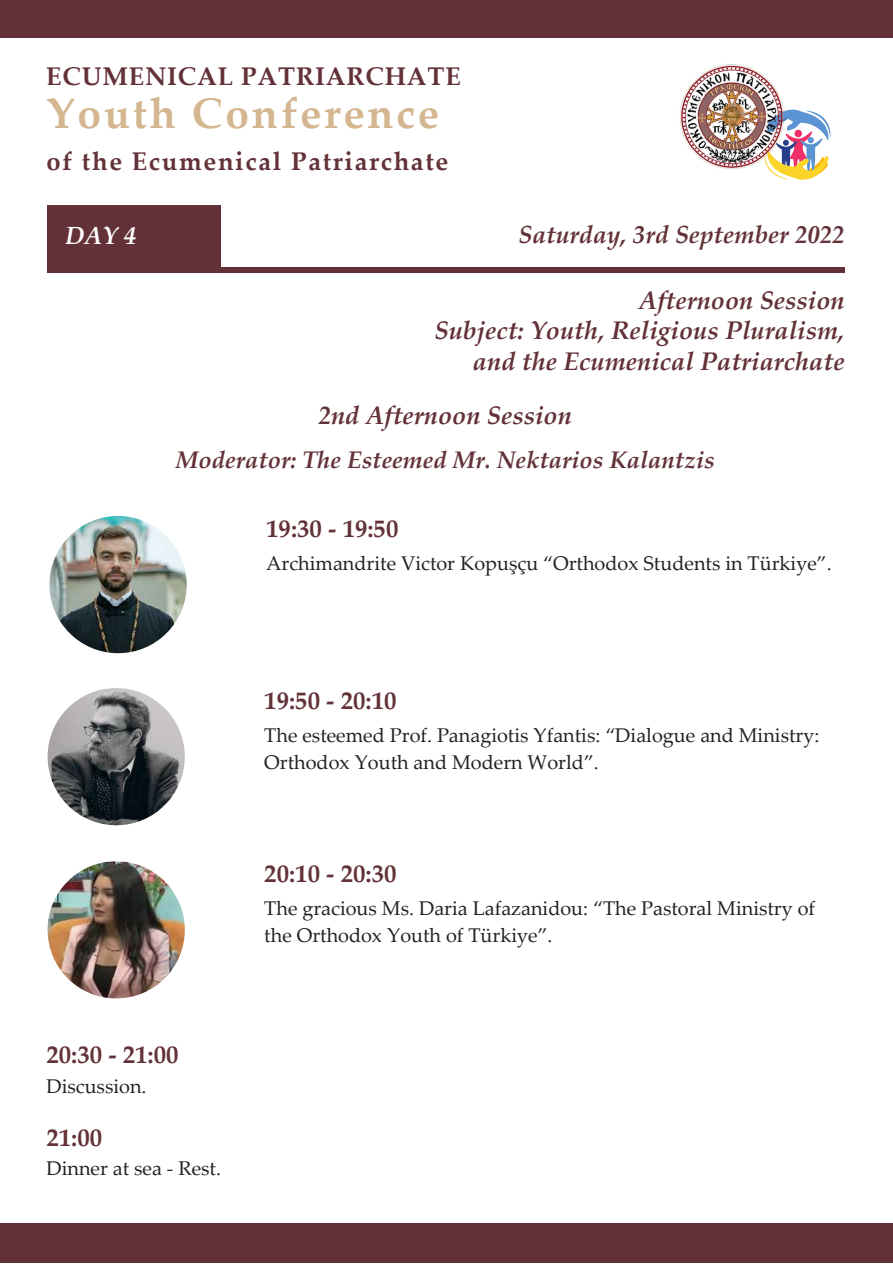
<style>
.page{position:relative;width:893px;height:1264px;background:#fff}
.page>*{position:absolute;margin:0;border:0;box-sizing:border-box;transform-origin:0 0}
.t1{font:700 42.6px "Palatino Linotype";letter-spacing:.065em;color:#d4b791}
.t2{font:italic 700 25.5px/30.3px "Palatino Linotype";color:#633238;text-align:right}
.t3{font:700 25.5px "Palatino Linotype";letter-spacing:.065em;color:#633238}
.t4{font:700 25.5px "Palatino Linotype";letter-spacing:.03em;color:#633238}
.t5{font:700 24.75px "Palatino Linotype";color:#633238}
.t6{font:italic 700 24.75px "Palatino Linotype";color:#633238}
.t7{font:italic 700 24.75px "Palatino Linotype";color:#fff}
.t8{font:italic 700 24px "Palatino Linotype";color:#633238}
.t9{font:19.8px/27px "Palatino Linotype";color:#212227}
</style>
<div class="page">
<div style="left:48px;top:267px;width:797px;height:6px;background:#633238"></div>
<div style="left:47px;top:205px;width:173px;height:68px;background:#633238"></div>
<div style="left:0;top:1223px;width:892px;height:39px;background:#633238"></div>
<div style="left:0;top:0;width:892px;height:38px;background:#633238"></div>
<svg style="left:769px;top:109px;width:62px;height:71px"></svg>
<img style="left:680px;top:64px;width:104px;height:105px">
<img style="left:49px;top:516px;width:138px;height:137px;border-radius:50%">
<img style="left:48px;top:688px;width:137px;height:137px;border-radius:50%">
<img style="left:48px;top:861px;width:137px;height:137px;border-radius:50%">
<p class="t4" style="left:46px;top:66px;width:416px">ECUMENICAL PATRIARCHATE</p>
<h1 class="t1" style="left:46px;top:97px;width:394px">Youth Conference</h1>
<p class="t3" style="left:46px;top:151px;width:403px">of the Ecumenical Patriarchate</p>
<p class="t7" style="left:65px;top:226px;width:72px">DAY 4</p>
<p class="t6" style="left:518px;top:225px;width:327px">Saturday, 3rd September 2022</p>
<p class="t2" style="left:434px;top:288px;width:411px">Afternoon Session<br>Subject: Youth, Religious Pluralism, and the Ecumenical Patriarchate</p>
<p class="t2" style="left:318px;top:403px;width:255px">2nd Afternoon Session</p>
<p class="t8" style="left:176px;top:451px;width:540px">Moderator: The Esteemed Mr. Nektarios Kalantzis</p>
<p class="t5" style="left:266px;top:519px;width:134px">19:30 - 19:50</p>
<p class="t9" style="left:266px;top:551px;width:567px">Archimandrite Victor Kopuşçu “Orthodox Students in Türkiye”.</p>
<p class="t5" style="left:264px;top:691px;width:134px">19:50 - 20:10</p>
<p class="t9" style="left:264px;top:724px;width:556px">The esteemed Prof. Panagiotis Yfantis: “Dialogue and Ministry:<br>Orthodox Youth and Modern World”.</p>
<p class="t5" style="left:46px;top:1045px;width:134px">20:30 - 21:00</p>
<p class="t9" style="left:46px;top:1074px;width:102px">Discussion.</p>
<p class="t5" style="left:46px;top:1127px;width:57px">21:00</p>
<p class="t9" style="left:46px;top:1157px;width:176px">Dinner at sea - Rest.</p>
<p class="t5" style="left:264px;top:864px;width:134px">20:10 - 20:30</p>
<p class="t9" style="left:264px;top:897px;width:552px">The gracious Ms. Daria Lafazanidou: “The Pastoral Ministry of the Orthodox Youth of Türkiye”.</p>
</div>
